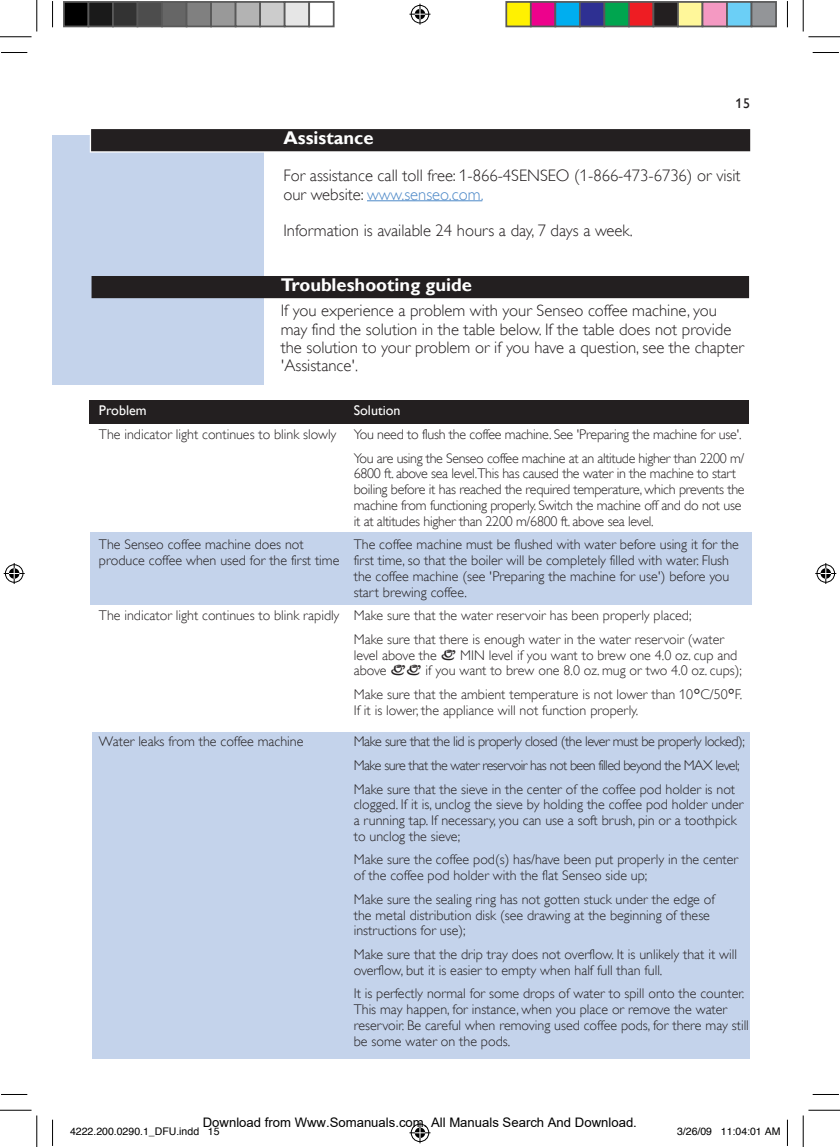
<style>
.page{position:relative;width:840px;height:1147px;background:#fff}
.page>*{position:absolute;margin:0;border:0;box-sizing:border-box;transform-origin:0 0}
.t1{font:700 18.38px "Gill Sans Alt One WGL";color:#fff}
.t2{font:16.62px/18.4px "Gill Sans Alt One WGL Light";color:#231f20}
.t3{font:14px/15.8px "Gill Sans Alt One WGL Light";color:#231f20}
.t4{font:14px/15.8px "Gill Sans Alt One WGL Light";letter-spacing:-.02em;color:#231f20}
.t5{font:14px/23.6px "Gill Sans Alt One WGL Light";letter-spacing:-.03em;color:#231f20}
.t6{font:14px/23.6px "Gill Sans Alt One WGL Light";letter-spacing:-.025em;color:#231f20}
.t7{font:14px "Gill Sans Alt One WGL";color:#fff}
.t8{font:14px "Gill Sans Alt One WGL";color:#231f20}
.t9{font:13.12px "Arial";color:#000}
.t10{font:10.5px "Helvetica";color:#000}
.s1{color:#4f8ac8}
.s2{font-family:"Philipsfonta Plain"}
.s3{font-family:"Philips Ll Font Plain"}
</style>
<div class="page">
<div style="left:52px;top:135px;width:211px;height:250px;background:#c4d3eb"></div>
<div style="left:90px;top:128px;width:659px;height:25px;background:#c2c1c1"></div>
<div style="left:91px;top:129px;width:658px;height:22px;background:#231f20"></div>
<hr style="left:367px;top:200px;width:115px;height:1px;background:#4f8ac8">
<div style="left:91px;top:276px;width:657px;height:14px;background:#231f20"></div>
<div style="left:91px;top:290px;width:657px;height:8px;background:#231f20"></div>
<div style="left:92px;top:732px;width:657px;height:326px;background:#c4d3eb"></div>
<div style="left:90px;top:532px;width:661px;height:72px;background:#c4d3eb"></div>
<div style="left:90px;top:400px;width:658px;height:24px;background:#231f20"></div>
<svg style="left:1px;top:52px;width:26px;height:1px"></svg>
<svg style="left:812px;top:52px;width:26px;height:1px"></svg>
<svg style="left:1px;top:1094px;width:26px;height:1px"></svg>
<svg style="left:812px;top:1094px;width:26px;height:1px"></svg>
<svg style="left:52px;top:1px;width:1px;height:26px"></svg>
<svg style="left:52px;top:1119px;width:1px;height:27px"></svg>
<svg style="left:786px;top:1px;width:1px;height:26px"></svg>
<svg style="left:786px;top:1120px;width:1px;height:26px"></svg>
<hr style="left:0;top:36px;width:32px;height:1px;background:#000">
<hr style="left:808px;top:36px;width:31px;height:1px;background:#000">
<hr style="left:0;top:1110px;width:32px;height:1px;background:#000">
<hr style="left:808px;top:1110px;width:31px;height:1px;background:#000">
<hr style="left:36px;top:0;width:1px;height:32px;background:#000">
<hr style="left:36px;top:1115px;width:1px;height:32px;background:#000">
<hr style="left:802px;top:0;width:1px;height:32px;background:#000">
<hr style="left:802px;top:1115px;width:1px;height:32px;background:#000">
<svg style="left:409px;top:4px;width:21px;height:21px"></svg>
<svg style="left:409px;top:1122px;width:21px;height:21px"></svg>
<svg style="left:4px;top:563px;width:21px;height:21px"></svg>
<svg style="left:815px;top:563px;width:20px;height:21px"></svg>
<div style="left:64px;top:2px;width:24px;height:24px;background:#000"></div>
<div style="left:63px;top:1px;width:26px;height:26px;border:2px solid #595959"></div>
<div style="left:88px;top:2px;width:25px;height:24px;background:#1a1a1a"></div>
<div style="left:88px;top:1px;width:26px;height:26px;border:2px solid #595959"></div>
<div style="left:113px;top:2px;width:24px;height:24px;background:#333"></div>
<div style="left:112px;top:1px;width:26px;height:26px;border:2px solid #595959"></div>
<div style="left:137px;top:2px;width:25px;height:24px;background:#4d4d4d"></div>
<div style="left:136px;top:1px;width:27px;height:26px;border:2px solid #595959"></div>
<div style="left:162px;top:2px;width:24px;height:24px;background:#666"></div>
<div style="left:161px;top:1px;width:26px;height:26px;border:2px solid #595959"></div>
<div style="left:186px;top:2px;width:25px;height:24px;background:#808080"></div>
<div style="left:186px;top:1px;width:26px;height:26px;border:2px solid #595959"></div>
<div style="left:211px;top:2px;width:24px;height:24px;background:#999"></div>
<div style="left:210px;top:1px;width:26px;height:26px;border:2px solid #595959"></div>
<div style="left:235px;top:2px;width:25px;height:24px;background:#b3b3b3"></div>
<div style="left:234px;top:1px;width:27px;height:26px;border:2px solid #595959"></div>
<div style="left:260px;top:2px;width:24px;height:24px;background:#ccc"></div>
<div style="left:259px;top:1px;width:26px;height:26px;border:2px solid #595959"></div>
<div style="left:284px;top:2px;width:25px;height:24px;background:#e6e6e6"></div>
<div style="left:284px;top:1px;width:26px;height:26px;border:2px solid #595959"></div>
<div style="left:308px;top:1px;width:26px;height:26px;border:2px solid #595959"></div>
<div style="left:506px;top:2px;width:24px;height:24px;background:#fff101"></div>
<div style="left:505px;top:1px;width:26px;height:26px;border:2px solid #595959"></div>
<div style="left:530px;top:2px;width:25px;height:24px;background:#ed028c"></div>
<div style="left:529px;top:1px;width:27px;height:26px;border:2px solid #595959"></div>
<div style="left:555px;top:2px;width:24px;height:24px;background:#00aeef"></div>
<div style="left:554px;top:1px;width:26px;height:26px;border:2px solid #595959"></div>
<div style="left:579px;top:2px;width:25px;height:24px;background:#2e3092"></div>
<div style="left:578px;top:1px;width:27px;height:26px;border:2px solid #595959"></div>
<div style="left:604px;top:2px;width:24px;height:24px;background:#00a54f"></div>
<div style="left:603px;top:1px;width:26px;height:26px;border:2px solid #595959"></div>
<div style="left:628px;top:2px;width:25px;height:24px;background:#ee1d23"></div>
<div style="left:627px;top:1px;width:27px;height:26px;border:2px solid #595959"></div>
<div style="left:653px;top:2px;width:24px;height:24px;background:#231f20"></div>
<div style="left:652px;top:1px;width:26px;height:26px;border:2px solid #595959"></div>
<div style="left:677px;top:2px;width:25px;height:24px;background:#fff79a"></div>
<div style="left:676px;top:1px;width:27px;height:26px;border:2px solid #595959"></div>
<div style="left:702px;top:2px;width:24px;height:24px;background:#f499c2"></div>
<div style="left:701px;top:1px;width:26px;height:26px;border:2px solid #595959"></div>
<div style="left:726px;top:2px;width:25px;height:24px;background:#6bcff6"></div>
<div style="left:725px;top:1px;width:27px;height:26px;border:2px solid #595959"></div>
<div style="left:751px;top:2px;width:24px;height:24px;background:#939598"></div>
<div style="left:750px;top:1px;width:26px;height:26px;border:2px solid #595959"></div>
<p class="t8" style="left:735px;top:93px;width:16px">15</p>
<h1 class="t1" style="left:283px;top:126px;width:92px">Assistance</h1>
<p class="t2" style="left:283px;top:166px;width:458px">For assistance call toll free: 1-866-4SENSEO (1-866-473-6736) or visit our website: <span class="s1">www.senseo.com.</span></p>
<p class="t2" style="left:283px;top:222px;width:350px">Information is available 24 hours a day, 7 days a week.</p>
<h1 class="t1" style="left:280px;top:272px;width:193px">Troubleshooting guide</h1>
<p class="t2" style="left:280px;top:302px;width:464px">If you experience a problem with your Senseo coffee machine, you may find the solution in the table below. If the table does not provide the solution to your problem or if you have a question, see the chapter 'Assistance'.</p>
<p class="t7" style="left:353px;top:401px;width:48px">Solution</p>
<p class="t6" style="left:353px;top:423px;width:392px">You need to flush the coffee machine. See 'Preparing the machine for use'.<br>You are using the Senseo coffee machine at an altitude higher than 2200 m/</p>
<p class="t4" style="left:353px;top:466px;width:392px">6800 ft. above sea level.This has caused the water in the machine to start boiling before it has reached the required temperature, which prevents the machine from functioning properly. Switch the machine off and do not use it at altitudes higher than 2200 m/6800 ft. above sea level.</p>
<p class="t3" style="left:353px;top:537px;width:386px">The coffee machine must be flushed with water before using it for the first time, so that the boiler will be completely filled with water. Flush the coffee machine (see 'Preparing the machine for use') before you start brewing coffee.</p>
<p class="t3" style="left:353px;top:604px;width:372px;line-height:23.6px">Make sure that the water reservoir has been properly placed;<br>Make sure that there is enough water in the water reservoir (water</p>
<p class="t3" style="left:353px;top:647px;width:389px">level above the <span class="s2">°</span> MIN level if you want to brew one 4.0 oz. cup and above <span class="s2">°°</span> if you want to brew one 8.0 oz. mug or two 4.0 oz. cups);</p>
<p class="t3" style="left:353px;top:686px;width:390px">Make sure that the ambient temperature is not lower than 10<span class="s3">c</span>C/50<span class="s3">c</span>F.<br>If it is lower, the appliance will not function properly.</p>
<p class="t5" style="left:353px;top:730px;width:392px">Make sure that the lid is properly closed (the lever must be properly locked);<br>Make sure that the water reservoir has not been filled beyond the MAX level;<br>Make sure that the sieve in the center of the coffee pod holder is not</p>
<p class="t3" style="left:353px;top:797px;width:391px">clogged. If it is, unclog the sieve by holding the coffee pod holder under a running tap. If necessary, you can use a soft brush, pin or a toothpick to unclog the sieve;</p>
<p class="t3" style="left:353px;top:852px;width:386px">Make sure the coffee pod(s) has/have been put properly in the center of the coffee pod holder with the flat Senseo side up;</p>
<p class="t3" style="left:353px;top:891px;width:362px">Make sure the sealing ring has not gotten stuck under the edge of the metal distribution disk (see drawing at the beginning of these instructions for use);</p>
<p class="t3" style="left:353px;top:946px;width:384px">Make sure that the drip tray does not overflow. It is unlikely that it will overflow, but it is easier to empty when half full than full.</p>
<p class="t3" style="left:353px;top:986px;width:396px">It is perfectly normal for some drops of water to spill onto the counter.<br>This may happen, for instance, when you place or remove the water reservoir. Be careful when removing used coffee pods, for there may still be some water on the pods.</p>
<p class="t7" style="left:99px;top:401px;width:49px">Problem</p>
<p class="t3" style="left:99px;top:426px;width:239px">The indicator light continues to blink slowly</p>
<p class="t3" style="left:99px;top:537px;width:242px">The Senseo coffee machine does not produce coffee when used for the first time</p>
<p class="t3" style="left:99px;top:608px;width:242px">The indicator light continues to blink rapidly</p>
<p class="t3" style="left:99px;top:734px;width:206px">Water leaks from the coffee machine</p>
<p class="t9" style="left:203px;top:1115px;width:435px">Download from Www.Somanuals.com. All Manuals Search And Download.</p>
<p class="t10" style="left:70px;top:1123px;width:151px">4222.200.0290.1_DFU.indd 15</p>
<p class="t10" style="left:676px;top:1123px;width:105px">3/26/09 11:04:01 AM</p>
</div>
